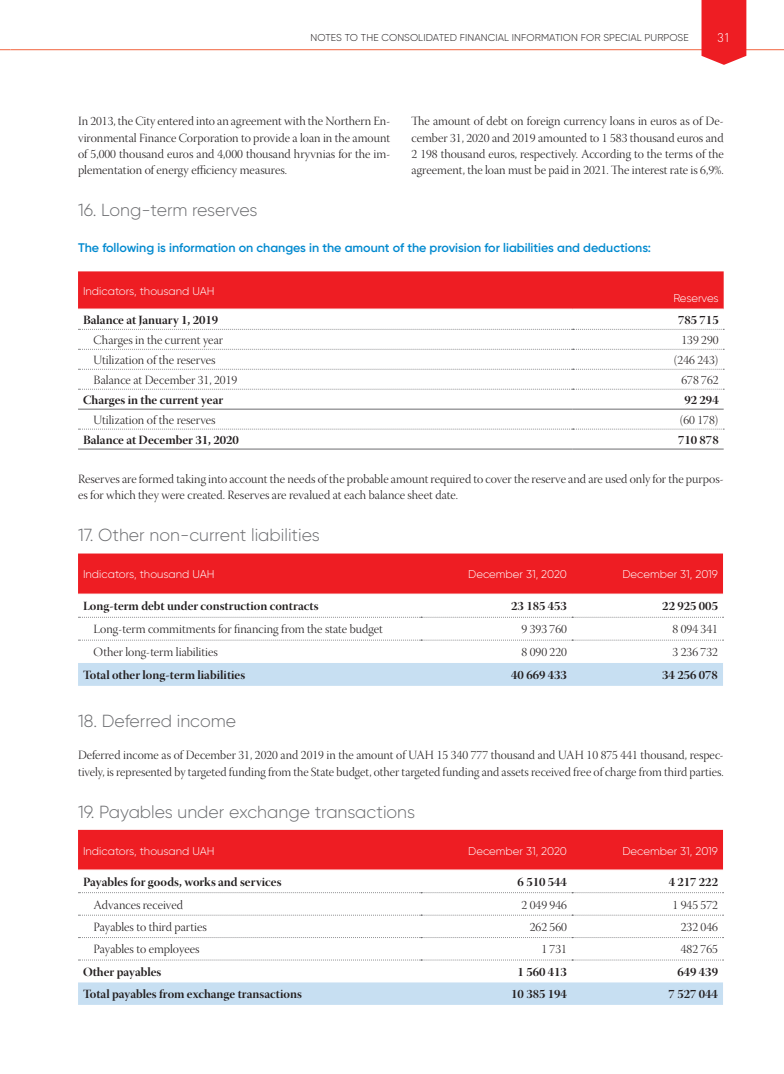
<style>
.page{position:relative;width:784px;height:1074px;background:#fff}
.page>*{position:absolute;margin:0;border:0;box-sizing:border-box;transform-origin:0 0}
.t1{font:300 17.5px "Gilroy";color:#6c6d70}
.t2{font:12.5px/16.2px "Warnock Pro Light Disp";color:#231f20;text-align:justify}
.t3{font:12.5px "Warnock Pro Bold Disp";color:#231f20}
.t4{font:600 12.5px "Gilroy";color:#0089cf}
.t5{font:300 12.5px "DIN Pro";color:#fff}
.t6{font:300 11.25px "Gilroy";color:#fff}
.t7{font:300 11.25px "Gilroy";letter-spacing:-.02em;color:#fff}
.t8{font:300 10px "Gilroy";letter-spacing:.01em;color:#231f20}
</style>
<div class="page">
<hr style="left:11px;top:49px;width:772px;height:1px;background:#f48465">
<svg style="left:701px;top:0;width:45px;height:65px;background:#ef2f34"></svg>
<div style="left:78px;top:271px;width:645px;height:37px;background:#ee1d23"></div>
<svg style="left:78px;top:329px;width:645px;height:1px"></svg>
<svg style="left:78px;top:349px;width:645px;height:1px"></svg>
<svg style="left:78px;top:369px;width:645px;height:1px"></svg>
<hr style="left:78px;top:448px;width:494px;height:1px;background:#6c6d70">
<svg style="left:78px;top:428px;width:644px;height:1px"></svg>
<hr style="left:572px;top:448px;width:151px;height:1px;background:#6c6d70">
<svg style="left:78px;top:389px;width:645px;height:1px"></svg>
<hr style="left:78px;top:409px;width:494px;height:1px;background:#6c6d70">
<hr style="left:572px;top:409px;width:151px;height:1px;background:#6c6d70">
<div style="left:78px;top:553px;width:644px;height:40px;background:#ee1d23"></div>
<div style="left:78px;top:663px;width:644px;height:23px;background:#c7dff2"></div>
<svg style="left:78px;top:617px;width:645px;height:1px"></svg>
<svg style="left:78px;top:639px;width:645px;height:1px"></svg>
<div style="left:78px;top:830px;width:644px;height:39px;background:#ee1d23"></div>
<div style="left:78px;top:982px;width:644px;height:23px;background:#c7dff2"></div>
<svg style="left:78px;top:892px;width:645px;height:1px"></svg>
<svg style="left:78px;top:914px;width:645px;height:1px"></svg>
<svg style="left:78px;top:937px;width:645px;height:1px"></svg>
<svg style="left:78px;top:959px;width:645px;height:1px"></svg>
<p class="t8" style="left:310px;top:31px;width:379px">NOTES TO THE CONSOLIDATED FINANCIAL INFORMATION FOR SPECIAL PURPOSE</p>
<p class="t5" style="left:717px;top:29px;width:14px">31</p>
<p class="t2" style="left:78px;top:114px;width:313px">In 2013, the City entered into an agreement with the Northern En&shy;vironmental Finance Corporation to provide a loan in the amount of 5,000 thousand euros and 4,000 thousand hryvnias for the im&shy;plementation of energy efficiency measures.</p>
<p class="t2" style="left:411px;top:114px;width:313px">The amount of debt on foreign currency loans in euros as of De&shy;cember 31, 2020 and 2019 amounted to 1 583 thousand euros and 2 198 thousand euros, respectively. According to the terms of the agreement, the loan must be paid in 2021. The interest rate is 6,9%.</p>
<h1 class="t1" style="left:78px;top:199px;width:181px">16. Long-term reserves</h1>
<p class="t4" style="left:78px;top:240px;width:574px">The following is information on changes in the amount of the provision for liabilities and deductions:</p>
<p class="t6" style="left:83px;top:284px;width:133px">Indicators, thousand UAH</p>
<p class="t7" style="left:673px;top:291px;width:47px">Reserves</p>
<p class="t3" style="left:83px;top:312px;width:137px">Balance at January 1, 2019</p>
<p class="t3" style="left:677px;top:312px;width:42px">785 715</p>
<p class="t2" style="left:94px;top:333px;width:131px">Charges in the current year</p>
<p class="t2" style="left:681px;top:333px;width:39px">139 290</p>
<p class="t2" style="left:94px;top:353px;width:123px">Utilization of the reserves</p>
<p class="t2" style="left:673px;top:353px;width:47px">(246 243)</p>
<p class="t2" style="left:94px;top:373px;width:145px">Balance at December 31, 2019</p>
<p class="t2" style="left:681px;top:373px;width:39px">678 762</p>
<p class="t3" style="left:83px;top:392px;width:142px">Charges in the current year</p>
<p class="t3" style="left:684px;top:392px;width:36px">92 294</p>
<p class="t2" style="left:94px;top:413px;width:123px">Utilization of the reserves</p>
<p class="t2" style="left:679px;top:413px;width:41px">(60 178)</p>
<p class="t3" style="left:83px;top:432px;width:157px">Balance at December 31, 2020</p>
<p class="t3" style="left:677px;top:432px;width:42px">710 878</p>
<p class="t2" style="left:78px;top:472px;width:646px">Reserves are formed taking into account the needs of the probable amount required to cover the reserve and are used only for the purpos&shy;es for which they were created. Reserves are revalued at each balance sheet date.</p>
<h1 class="t1" style="left:78px;top:524px;width:243px">17. Other non-current liabilities</h1>
<p class="t6" style="left:83px;top:567px;width:133px">Indicators, thousand UAH</p>
<p class="t6" style="left:468px;top:567px;width:100px">December 31, 2020</p>
<p class="t6" style="left:622px;top:567px;width:97px">December 31, 2019</p>
<p class="t3" style="left:83px;top:599px;width:237px">Long-term debt under construction contracts</p>
<p class="t3" style="left:511px;top:599px;width:57px">23 185 453</p>
<p class="t3" style="left:662px;top:599px;width:57px">22 925 005</p>
<p class="t2" style="left:94px;top:622px;width:290px">Long-term commitments for financing from the state budget</p>
<p class="t2" style="left:521px;top:622px;width:47px">9 393 760</p>
<p class="t2" style="left:672px;top:622px;width:47px">8 094 341</p>
<p class="t2" style="left:94px;top:645px;width:126px">Other long-term liabilities</p>
<p class="t2" style="left:521px;top:645px;width:47px">8 090 220</p>
<p class="t2" style="left:672px;top:645px;width:47px">3 236 732</p>
<p class="t3" style="left:83px;top:667px;width:164px">Total other long-term liabilities</p>
<p class="t3" style="left:511px;top:667px;width:57px">40 669 433</p>
<p class="t3" style="left:661px;top:667px;width:57px">34 256 078</p>
<h1 class="t1" style="left:78px;top:710px;width:159px">18. Deferred income</h1>
<p class="t2" style="left:78px;top:748px;width:646px">Deferred income as of December 31, 2020 and 2019 in the amount of UAH 15 340 777 thousand and UAH 10 875 441 thousand, respec&shy;tively, is represented by targeted funding from the State budget, other targeted funding and assets received free of charge from third parties.</p>
<h1 class="t1" style="left:78px;top:801px;width:338px">19. Payables under exchange transactions</h1>
<p class="t6" style="left:83px;top:843px;width:133px">Indicators, thousand UAH</p>
<p class="t6" style="left:468px;top:843px;width:100px">December 31, 2020</p>
<p class="t6" style="left:622px;top:843px;width:97px">December 31, 2019</p>
<p class="t3" style="left:83px;top:874px;width:200px">Payables for goods, works and services</p>
<p class="t3" style="left:517px;top:874px;width:51px">6 510 544</p>
<p class="t3" style="left:668px;top:874px;width:51px">4 217 222</p>
<p class="t2" style="left:94px;top:897px;width:91px">Advances received</p>
<p class="t2" style="left:521px;top:897px;width:47px">2 049 946</p>
<p class="t2" style="left:672px;top:897px;width:47px">1 945 572</p>
<p class="t2" style="left:94px;top:920px;width:114px">Payables to third parties</p>
<p class="t2" style="left:529px;top:920px;width:39px">262 560</p>
<p class="t2" style="left:680px;top:920px;width:39px">232 046</p>
<p class="t2" style="left:94px;top:942px;width:107px">Payables to employees</p>
<p class="t2" style="left:541px;top:942px;width:27px">1 731</p>
<p class="t2" style="left:680px;top:942px;width:39px">482 765</p>
<p class="t3" style="left:83px;top:964px;width:80px">Other payables</p>
<p class="t3" style="left:517px;top:964px;width:51px">1 560 413</p>
<p class="t3" style="left:677px;top:964px;width:42px">649 439</p>
<p class="t3" style="left:83px;top:986px;width:220px">Total payables from exchange transactions</p>
<p class="t3" style="left:511px;top:986px;width:57px">10 385 194</p>
<p class="t3" style="left:668px;top:986px;width:51px">7 527 044</p>
</div>
